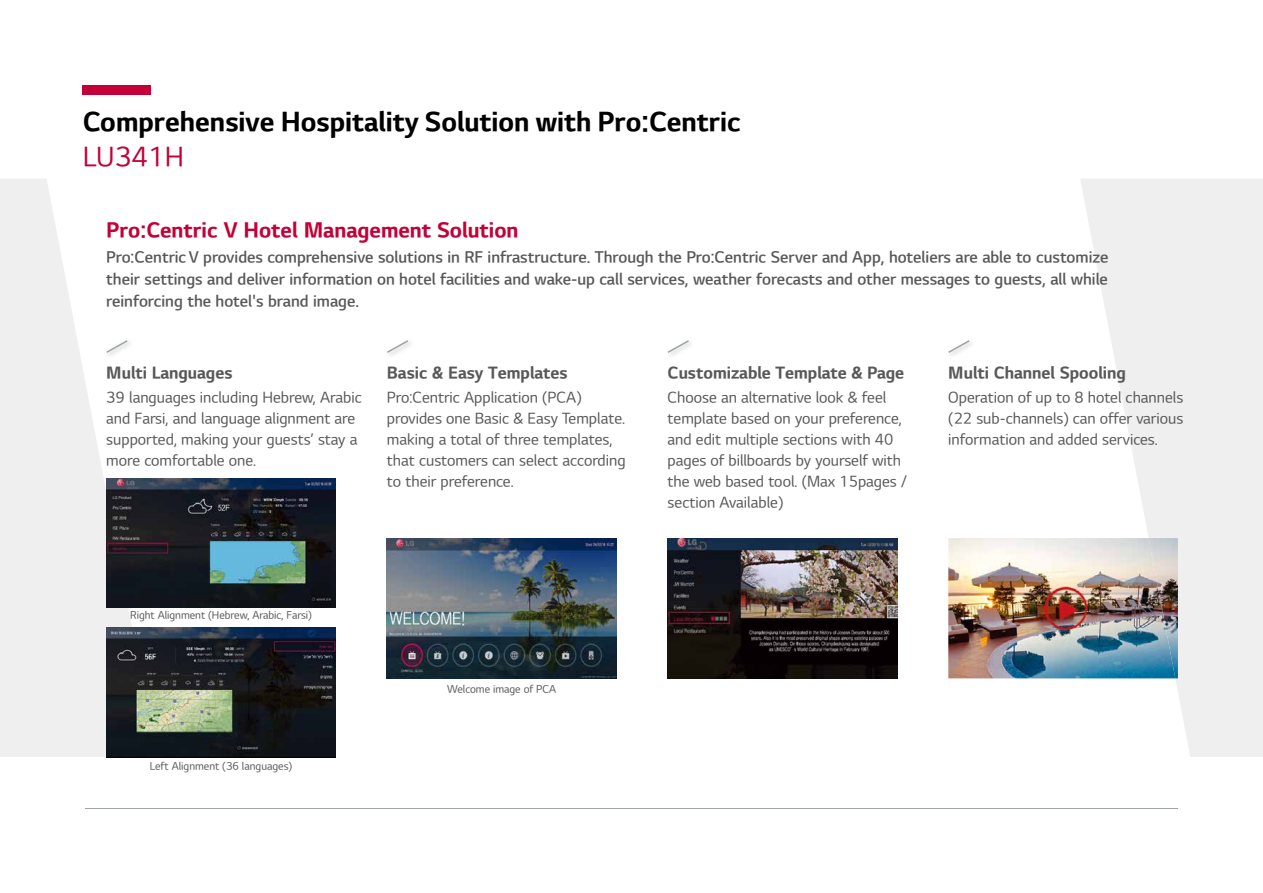
<style>
.page{position:relative;width:1263px;height:893px;background:#fff}
.page>*{position:absolute;margin:0;border:0;box-sizing:border-box;transform-origin:0 0}
.t1{font:27px "LG Sm Haotf TB";color:#000}
.t2{font:27px "LG Sm Haotf TR";color:#c30037}
.t3{font:21px "LG Sm Haotf TB";color:#c30037}
.t4{font:16.5px "LG Sm Haotf TB";color:#595757}
.t5{font:15.75px/21.8px "LG Sm Haotf TSB";color:#595757;text-align:justify}
.t6{font:15px/21px "LG Sm Haotf TR";color:#595757}
.t7{font:10.5px "LG Sm Haotf TR";color:#595757}
</style>
<div class="page">
<div style="left:83px;top:85px;width:68px;height:9px;background:#c30037"></div>
<svg style="left:1080px;top:179px;width:183px;height:578px;fill:#efefef"></svg>
<svg style="left:0;top:179px;width:157px;height:578px;fill:#efefef"></svg>
<hr style="left:85px;top:808px;width:1093px;height:1px;background:#9ea3a6">
<img style="left:104px;top:338px;width:30px;height:21px">
<svg style="left:106px;top:340px;width:22px;height:13px"></svg>
<img style="left:667px;top:342px;width:24px;height:13px">
<svg style="left:668px;top:340px;width:21px;height:13px"></svg>
<img style="left:389px;top:341px;width:22px;height:14px">
<svg style="left:387px;top:340px;width:21px;height:13px"></svg>
<img style="left:387px;top:538px;width:230px;height:140px">
<img style="left:106px;top:478px;width:230px;height:129px">
<img style="left:106px;top:627px;width:230px;height:130px">
<img style="left:950px;top:340px;width:22px;height:15px">
<svg style="left:948px;top:340px;width:21px;height:13px"></svg>
<img style="left:948px;top:538px;width:200px;height:140px">
<img style="left:1148px;top:538px;width:30px;height:140px">
<img style="left:668px;top:538px;width:229px;height:140px">
<h1 class="t1" style="left:83px;top:109px;width:660px">Comprehensive Hospitality Solution with Pro:Centric</h1>
<h1 class="t2" style="left:83px;top:143px;width:103px">LU341H</h1>
<h2 class="t3" style="left:106px;top:220px;width:414px">Pro:Centric V Hotel Management Solution</h2>
<p class="t5" style="left:106px;top:248px;width:1003px">Pro:Centric V provides comprehensive solutions in RF infrastructure. Through the Pro:Centric Server and App, hoteliers are able to customize their settings and deliver information on hotel facilities and wake-up call services, weather forecasts and other messages to guests, all while reinforcing the hotel's brand image.</p>
<p class="t4" style="left:106px;top:365px;width:128px">Multi Languages</p>
<p class="t6" style="left:106px;top:388px;width:257px">39 languages including Hebrew, Arabic and Farsi, and language alignment are supported, making your guests’ stay a more comfortable one.</p>
<p class="t4" style="left:387px;top:365px;width:182px">Basic &amp; Easy Templates</p>
<p class="t6" style="left:387px;top:388px;width:240px">Pro:Centric Application (PCA) provides one Basic &amp; Easy Template. making a total of three templates, that customers can select according to their preference.</p>
<p class="t7" style="left:130px;top:610px;width:183px">Right Alignment (Hebrew, Arabic, Farsi)</p>
<p class="t7" style="left:150px;top:761px;width:144px">Left Alignment (36 languages)</p>
<p class="t7" style="left:447px;top:684px;width:111px">Welcome image of PCA</p>
<p class="t4" style="left:668px;top:365px;width:238px">Customizable Template &amp; Page</p>
<p class="t4" style="left:948px;top:365px;width:179px">Multi Channel Spooling</p>
<p class="t6" style="left:948px;top:388px;width:236px;text-align:justify">Operation of up to 8 hotel channels (22 sub-channels) can offer various information and added services.</p>
<p class="t6" style="left:668px;top:388px;width:241px">Choose an alternative look &amp; feel template based on your preference, and edit multiple sections with 40 pages of billboards by yourself with the web based tool. (Max 15pages / section Available)</p>
</div>
